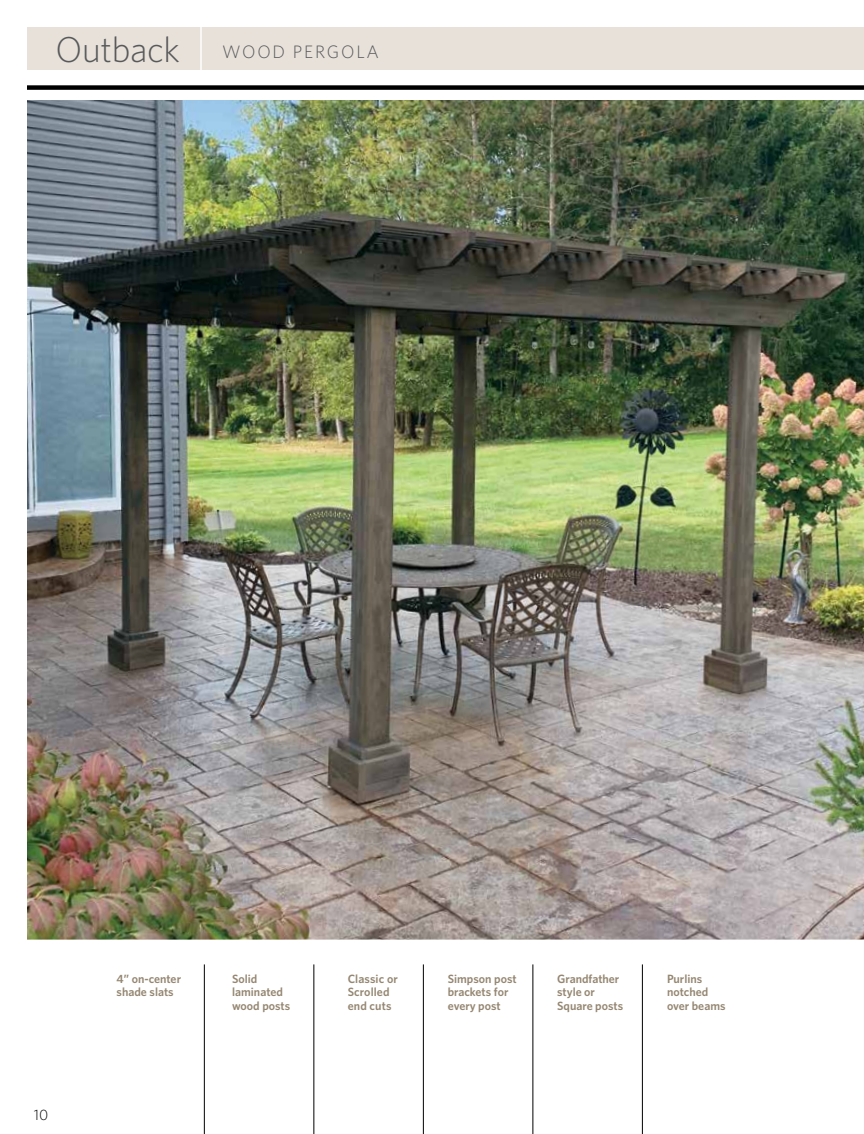
<style>
.page{position:relative;width:864px;height:1134px;background:#fff}
.page>*{position:absolute;margin:0;border:0;box-sizing:border-box;transform-origin:0 0}
.t1{font:300 18px "Whitney";letter-spacing:.1em;color:#58595b}
.t2{font:300 15px "Whitney";color:#000}
.t3{font:600 12px/13.5px "Whitney";color:#948671}
.s1{font-size:36px}
</style>
<div class="page">
<img style="left:27px;top:100px;width:837px;height:840px">
<div style="left:27px;top:85px;width:837px;height:5px;background:#000"></div>
<div style="left:27px;top:27px;width:837px;height:43px;background:#e7e1d9"></div>
<hr style="left:204px;top:964px;width:1px;height:170px;background:#000">
<hr style="left:533px;top:964px;width:1px;height:170px;background:#000">
<hr style="left:423px;top:964px;width:1px;height:170px;background:#000">
<hr style="left:314px;top:964px;width:1px;height:170px;background:#000">
<hr style="left:642px;top:964px;width:1px;height:170px;background:#000">
<hr style="left:200px;top:27px;width:2px;height:45px;background:#fff">
<h1 class="t1" style="left:56px;top:42px;width:325px"><span class="s1">Outback</span> WOOD PERGOLA</h1>
<p class="t2" style="left:34px;top:1106px;width:16px">10</p>
<p class="t3" style="left:117px;top:971px;width:66px">4” on-center shade slats</p>
<p class="t3" style="left:667px;top:971px;width:60px">Purlins notched over beams</p>
<p class="t3" style="left:232px;top:971px;width:60px">Solid laminated wood posts</p>
<p class="t3" style="left:348px;top:971px;width:52px">Classic or<br>Scrolled end cuts</p>
<p class="t3" style="left:557px;top:971px;width:67px">Grandfather style or<br>Square posts</p>
<p class="t3" style="left:448px;top:971px;width:70px">Simpson post brackets for every post</p>
</div>
